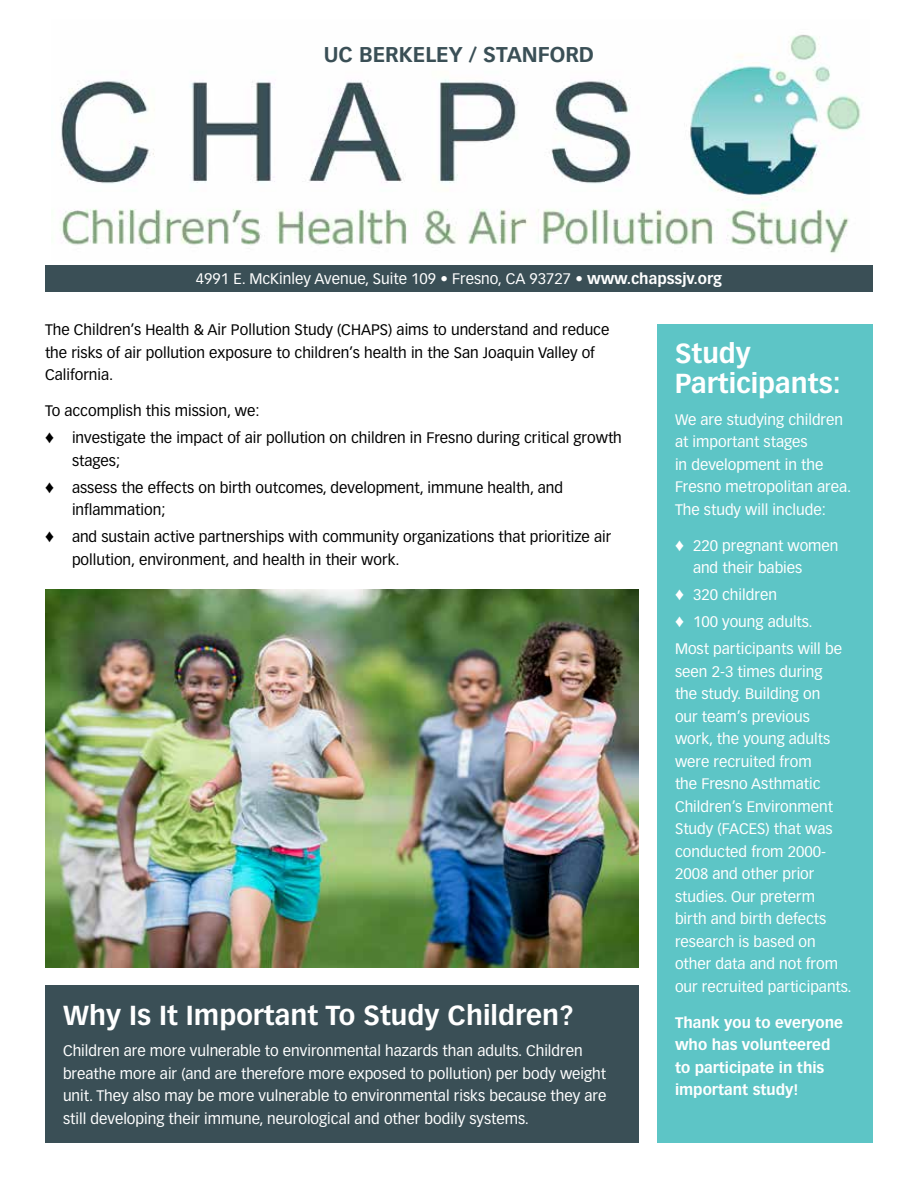
<style>
.page{position:relative;width:918px;height:1188px;background:#fff}
.page>*{position:absolute;margin:0;border:0;box-sizing:border-box;transform-origin:0 0}
.t1{font:700 27px/30px "Vectora LH";color:#fff}
.t2{font:700 21px "Vectora LH";color:#3a4f56}
.t3{font:15px/22.5px "Vectora LH";color:#fff}
.t4{font:15px/27px "Vectora LH";color:#000}
.t5{font:700 15px/22.5px "Vectora LH";color:#fff}
.s1{font-weight:700}
</style>
<div class="page">
<img style="left:60px;top:34px;width:801px;height:219px">
<div style="left:45px;top:986px;width:594px;height:157px;background:#3a4f56"></div>
<div style="left:657px;top:324px;width:216px;height:819px;background:#5dc5c6"></div>
<img style="left:45px;top:590px;width:594px;height:378px">
<div style="left:45px;top:266px;width:828px;height:26px;background:#3a4f56"></div>
<h2 class="t2" style="left:324px;top:41px;width:272px">UC BERKELEY / STANFORD</h2>
<p class="t3" style="left:196px;top:268px;width:528px">4991 E. McKinley Avenue, Suite 109 • Fresno, CA 93727 • <span class="s1">www.chapssjv.org</span></p>
<p class="t4" style="left:45px;top:319px;width:566px;line-height:22.5px">The Children’s Health &amp; Air Pollution Study (CHAPS) aims to understand and reduce the risks of air pollution exposure to children’s health in the San Joaquin Valley of<br>California.</p>
<p class="t4" style="left:45px;top:398px;width:578px">To accomplish this mission, we:<br>♦ investigate the impact of air pollution on children in Fresno during critical growth</p>
<p class="t4" style="left:45px;top:447px;width:520px;text-indent:27px">stages;<br>♦ assess the effects on birth outcomes, development, immune health, and</p>
<p class="t4" style="left:45px;top:497px;width:568px;text-indent:27px">inflammation;<br>♦ and sustain active partnerships with community organizations that prioritize air</p>
<p class="t4" style="left:72px;top:546px;width:329px">pollution, environment, and health in their work.</p>
<h1 class="t1" style="left:63px;top:1000px;width:512px">Why Is It Important To Study Children?</h1>
<p class="t3" style="left:63px;top:1040px;width:545px">Children are more vulnerable to environmental hazards than adults. Children breathe more air (and are therefore more exposed to pollution) per body weight unit. They also may be more vulnerable to environmental risks because they are still developing their immune, neurological and other bodily systems.</p>
<h1 class="t1" style="left:675px;top:339px;width:167px">Study<br>Participants:</h1>
<p class="t3" style="left:675px;top:408px;width:178px">We are studying children at important stages<br>in development in the<br>Fresno metropolitan area.<br>The study will include:</p>
<p class="t3" style="left:693px;top:534px;width:147px;text-indent:-18px">♦ 220 pregnant women and their babies</p>
<p class="t3" style="left:675px;top:582px;width:169px;line-height:27px">♦ 320 children<br>♦ 100 young adults.<br>Most participants will be</p>
<p class="t3" style="left:675px;top:660px;width:178px">seen 2-3 times during<br>the study. Building on<br>our team’s previous work, the young adults were recruited from<br>the Fresno Asthmatic<br>Children’s Environment<br>Study (FACES) that was conducted from 2000-<br>2008 and other prior studies. Our preterm<br>birth and birth defects research is based on other data and not from our recruited participants.</p>
<p class="t5" style="left:675px;top:1011px;width:170px">Thank you to everyone who has volunteered to participate in this important study!</p>
</div>
